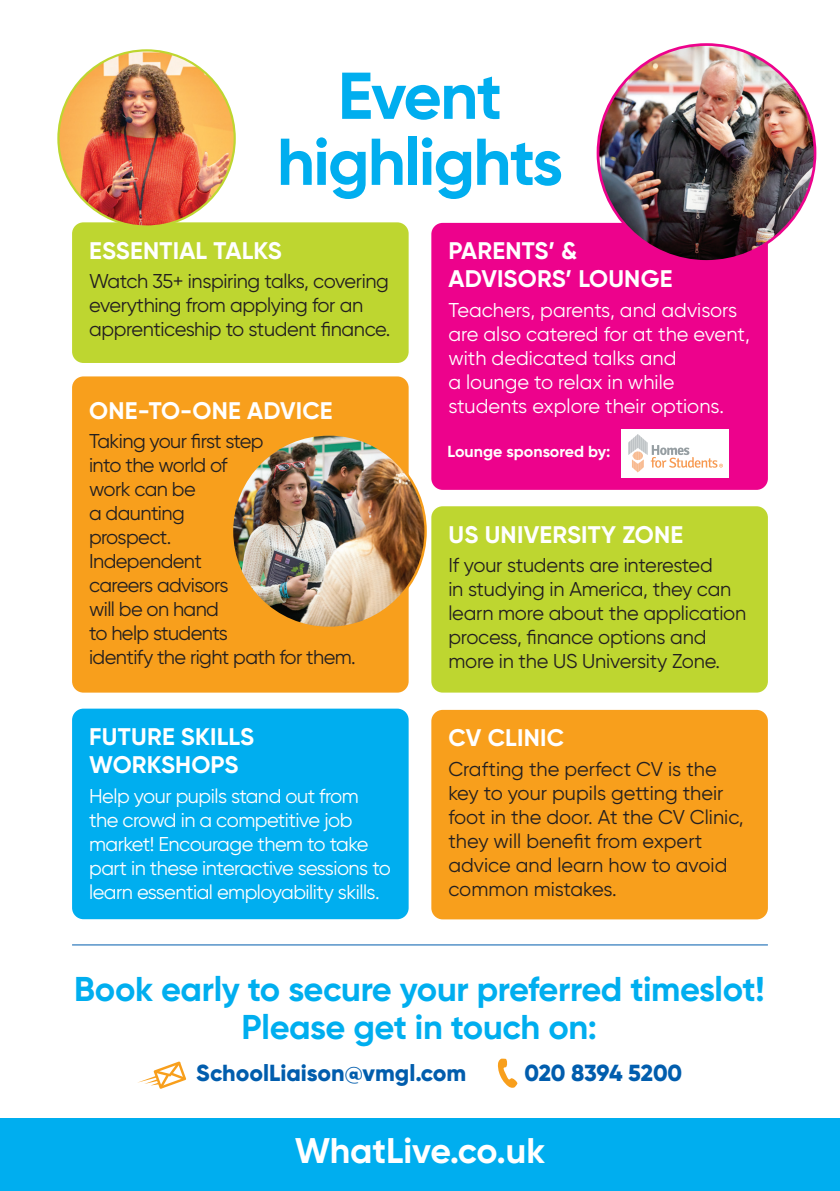
<style>
.page{position:relative;width:840px;height:1191px;background:#fff}
.page>*{position:absolute;margin:0;border:0;box-sizing:border-box;transform-origin:0 0}
.t1{font:700 66px/66px "Gilroy";letter-spacing:-.025em;color:#00aeef;text-align:center}
.t2{font:700 35.6px "Gilroy";color:#fff}
.t3{font:700 34.4px/38.2px "Gilroy";letter-spacing:-.01em;color:#00aeef;text-align:center}
.t4{font:700 24px/28px "Gilroy";letter-spacing:.01em;color:#fff}
.t5{font:800 23.2px "Gilroy";color:#015dad}
.t6{font:20px/24px "Gilroy";letter-spacing:-.02em;color:#231f20}
.t7{font:20px/24px "Gilroy";color:#231f20}
.t8{font:20px/24px "Gilroy";letter-spacing:-.025em;color:#fff}
.t9{font:20px/24px "Gilroy";color:#fff}
.t10{font:700 16px "Gilroy";color:#fff}
</style>
<div class="page">
<div style="left:0;top:1119px;width:839px;height:72px;background:#00aeef"></div>
<div style="left:431px;top:506px;width:336px;height:186px;background:#bed630;border-radius:11px"></div>
<div style="left:72px;top:708px;width:336px;height:211px;background:#00aeef;border-radius:11px"></div>
<div style="left:431px;top:223px;width:336px;height:267px;background:#ed028c;border-radius:11px"></div>
<div style="left:72px;top:222px;width:336px;height:141px;background:#bed630;border-radius:11px"></div>
<div style="left:431px;top:710px;width:336px;height:209px;background:#f89f1c;border-radius:11px"></div>
<img style="left:597px;top:45px;width:217px;height:216px;border-radius:108px">
<img style="left:58px;top:50px;width:176px;height:176px;border-radius:88px">
<div style="left:72px;top:376px;width:336px;height:316px;background:#f89f1c;border-radius:11px"></div>
<img style="left:232px;top:434px;width:193px;height:194px;border-radius:97px">
<hr style="left:72px;top:944px;width:695px;height:1px;background:#015dad">
<svg style="left:497px;top:1058px;width:21px;height:30px"></svg>
<svg style="left:138px;top:1061px;width:48px;height:27px"></svg>
<div style="left:621px;top:429px;width:107px;height:49px;background:#fff"></div>
<svg style="left:628px;top:434px;width:94px;height:38px"></svg>
<h1 class="t1" style="left:277px;top:62px;width:287px">Event highlights</h1>
<p class="t4" style="left:89px;top:236px;width:194px">ESSENTIAL TALKS</p>
<p class="t6" style="left:89px;top:269px;width:302px">Watch 35+ inspiring talks, covering everything from applying for an apprenticeship to student finance.</p>
<p class="t4" style="left:89px;top:396px;width:245px">ONE-TO-ONE ADVICE</p>
<p class="t6" style="left:89px;top:429px;width:268px">Taking your first step<br>into the world of<br>work can be<br>a daunting<br>prospect.<br>Independent<br>careers advisors<br>will be on hand<br>to help students<br>identify the right path for them.</p>
<p class="t4" style="left:89px;top:722px;width:166px">FUTURE SKILLS<br>WORKSHOPS</p>
<p class="t8" style="left:89px;top:783px;width:303px">Help your pupils stand out from the crowd in a competitive job market! Encourage them to take part in these interactive sessions to learn essential employability skills.</p>
<p class="t4" style="left:448px;top:236px;width:225px">PARENTS’ &amp;<br>ADVISORS’ LOUNGE</p>
<p class="t9" style="left:448px;top:297px;width:303px">Teachers, parents, and advisors are also catered for at the event, with dedicated talks and<br>a lounge to relax in while students explore their options.</p>
<p class="t10" style="left:447px;top:441px;width:164px">Lounge sponsored by:</p>
<p class="t4" style="left:448px;top:520px;width:236px">US UNIVERSITY ZONE</p>
<p class="t6" style="left:448px;top:553px;width:299px">If your students are interested<br>in studying in America, they can learn more about the application process, finance options and more in the US University Zone.</p>
<p class="t4" style="left:448px;top:723px;width:117px">CV CLINIC</p>
<p class="t7" style="left:448px;top:756px;width:296px">Crafting the perfect CV is the key to your pupils getting their foot in the door. At the CV Clinic, they will benefit from expert advice and learn how to avoid common mistakes.</p>
<h3 class="t3" style="left:74px;top:969px;width:691px">Book early to secure your preferred timeslot!<br>Please get in touch on:</h3>
<p class="t5" style="left:196px;top:1057px;width:272px">SchoolLiaison@vmgl.com</p>
<p class="t5" style="left:524px;top:1057px;width:159px">020 8394 5200</p>
<h2 class="t2" style="left:294px;top:1127px;width:252px">WhatLive.co.uk</h2>
</div>
